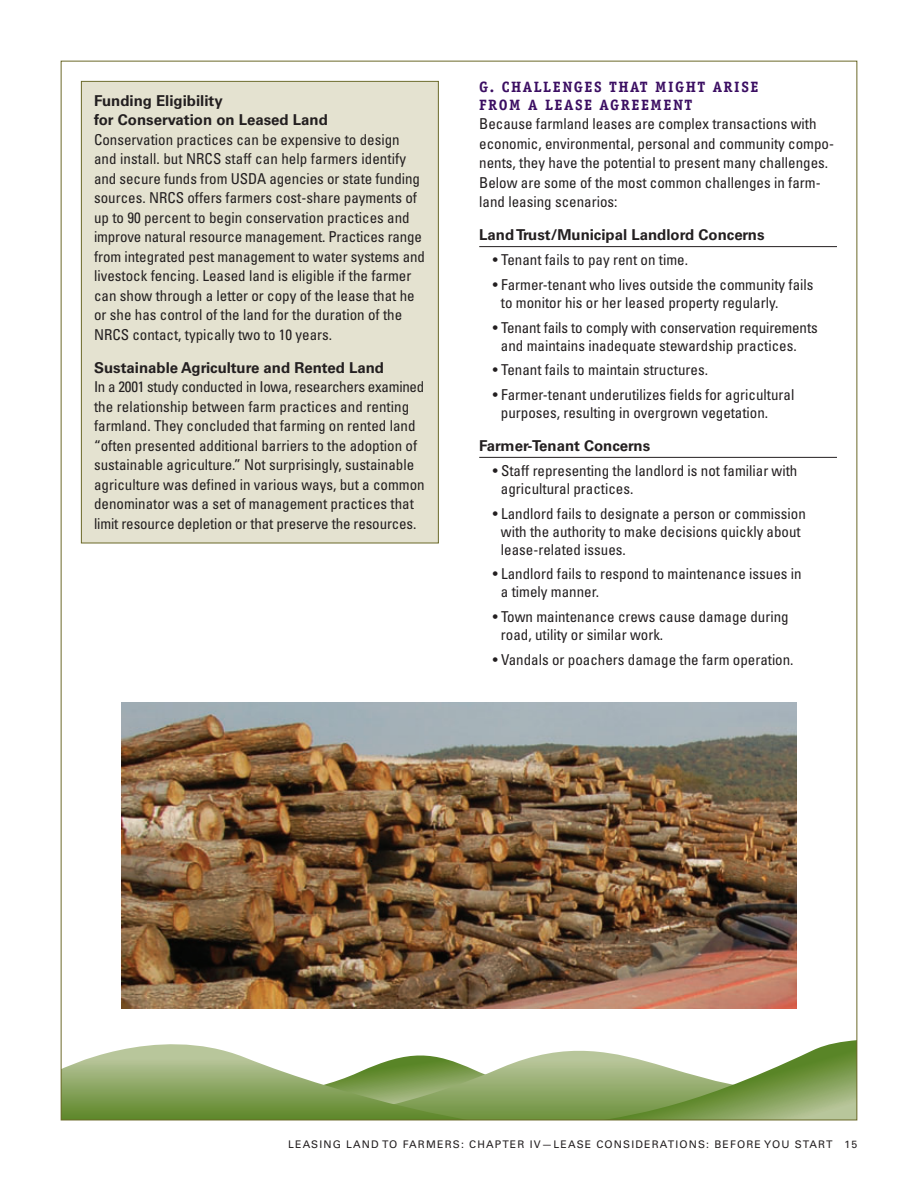
<style>
.page{position:relative;width:918px;height:1188px;background:#fff}
.page>*{position:absolute;margin:0;border:0;box-sizing:border-box;transform-origin:0 0}
.t1{font:condensed 15px/19.5px "Univers";color:#231f20}
.t2{font:700 15px/19.5px "Univers";color:#231f20}
.t3{font:700 15px/18px "Officina Serif";letter-spacing:.1em;color:#3b0e62}
.t4{font:10.5px "Univers";letter-spacing:.11em;color:#231f20}
</style>
<div class="page">
<div style="left:82px;top:82px;width:356px;height:461px;background:#e4e2d0"></div>
<svg style="left:63px;top:1057px;width:31px;height:61px;background:#92ab6b"></svg>
<svg style="left:94px;top:1040px;width:761px;height:78px"></svg>
<hr style="left:479px;top:246px;width:358px;height:1px;background:#231f20">
<hr style="left:479px;top:457px;width:358px;height:1px;background:#231f20">
<img style="left:122px;top:702px;width:674px;height:306px">
<p class="t2" style="left:94px;top:92px;width:235px">Funding Eligibility<br>for Conservation on Leased Land</p>
<p class="t1" style="left:94px;top:131px;width:332px">Conservation practices can be expensive to design and install. but NRCS staff can help farmers identify and secure funds from USDA agencies or state funding sources. NRCS offers farmers cost-share payments of up to 90 percent to begin conservation practices and improve natural resource management. Practices range from integrated pest management to water systems and livestock fencing. Leased land is eligible if the farmer can show through a letter or copy of the lease that he or she has control of the land for the duration of the NRCS contact, typically two to 10 years.</p>
<p class="t2" style="left:94px;top:359px;width:291px">Sustainable Agriculture and Rented Land</p>
<p class="t1" style="left:94px;top:378px;width:332px">In a 2001 study conducted in Iowa, researchers examined the relationship between farm practices and renting farmland. They concluded that farming on rented land “often presented additional barriers to the adoption of sustainable agriculture.” Not surprisingly, sustainable agriculture was defined in various ways, but a common denominator was a set of management practices that limit resource depletion or that preserve the resources.</p>
<p class="t3" style="left:479px;top:79px;width:281px">G. CHALLENGES THAT MIGHT ARISE<br>FROM A LEASE AGREEMENT</p>
<p class="t1" style="left:479px;top:115px;width:356px">Because farmland leases are complex transactions with economic, environmental, personal and community compo&shy;nents, they have the potential to present many challenges.<br>Below are some of the most common challenges in farm&shy;land leasing scenarios:</p>
<p class="t2" style="left:479px;top:227px;width:287px">Land Trust/Municipal Landlord Concerns</p>
<p class="t1" style="left:493px;top:251px;width:197px">• Tenant fails to pay rent on time.</p>
<p class="t1" style="left:501px;top:277px;width:314px;line-height:18px;text-indent:-8px">• Farmer-tenant who lives outside the community fails to monitor his or her leased property regularly.</p>
<p class="t1" style="left:501px;top:319px;width:318px;line-height:18px;text-indent:-8px">• Tenant fails to comply with conservation requirements and maintains inadequate stewardship practices.</p>
<p class="t1" style="left:493px;top:361px;width:217px">• Tenant fails to maintain structures.</p>
<p class="t1" style="left:501px;top:387px;width:295px;line-height:18px;text-indent:-8px">• Farmer-tenant underutilizes fields for agricultural purposes, resulting in overgrown vegetation.</p>
<p class="t2" style="left:479px;top:437px;width:172px">Farmer-Tenant Concerns</p>
<p class="t1" style="left:501px;top:463px;width:298px;line-height:18px;text-indent:-8px">• Staff representing the landlord is not familiar with agricultural practices.</p>
<p class="t1" style="left:501px;top:505px;width:306px;line-height:18px;text-indent:-8px">• Landlord fails to designate a person or commission with the authority to make decisions quickly about lease-related issues.</p>
<p class="t1" style="left:501px;top:566px;width:302px;line-height:18px;text-indent:-8px">• Landlord fails to respond to maintenance issues in a timely manner.</p>
<p class="t1" style="left:501px;top:609px;width:289px;line-height:18px;text-indent:-8px">• Town maintenance crews cause damage during road, utility or similar work.</p>
<p class="t1" style="left:493px;top:651px;width:302px">• Vandals or poachers damage the farm operation.</p>
<p class="t4" style="left:288px;top:1141px;width:570px">LEASING LAND TO FARMERS: CHAPTER IV—LEASE CONSIDERATIONS: BEFORE YOU START 15</p>
</div>
